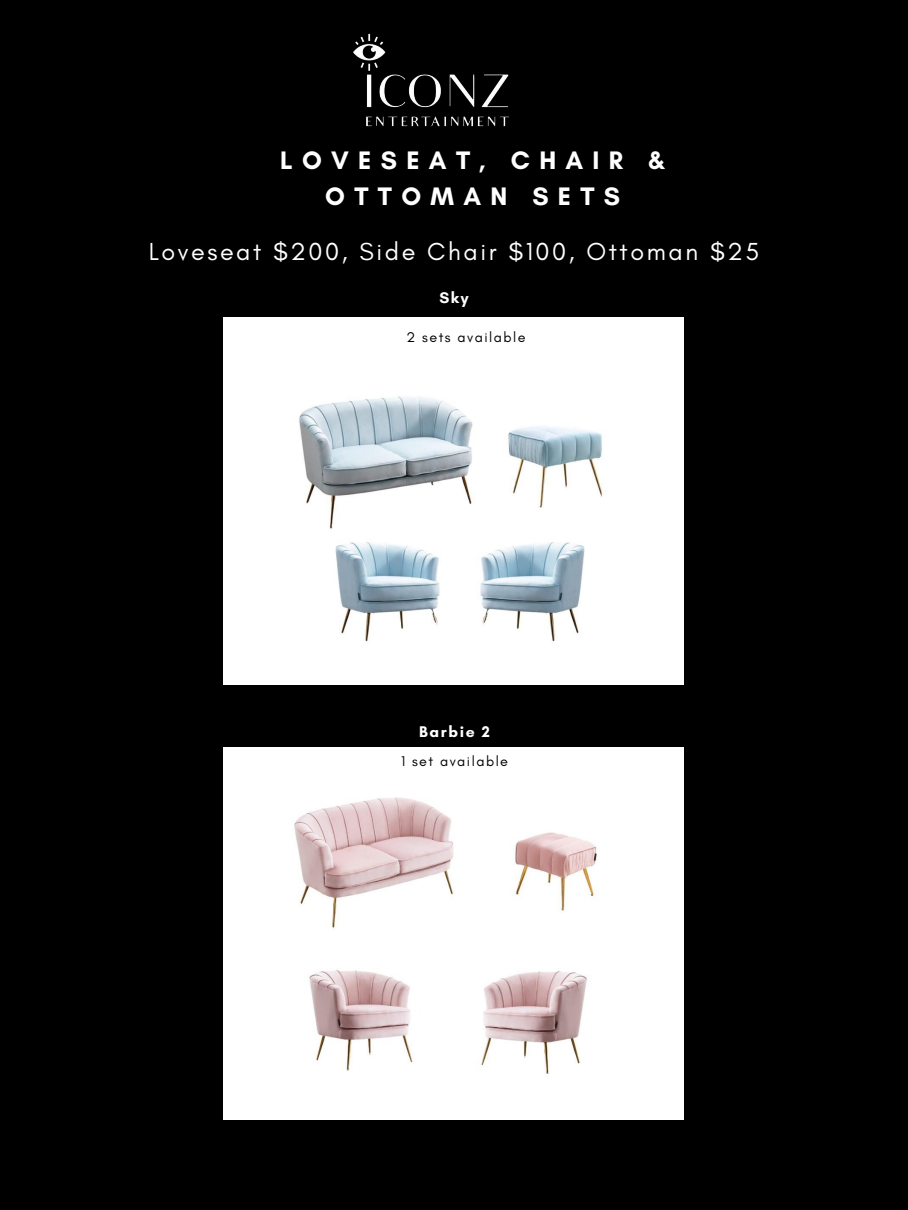
<style>
.page{position:relative;width:908px;height:1210px;background:#fff}
.page>*{position:absolute;margin:0;border:0;box-sizing:border-box;transform-origin:0 0}
.t1{font:700 25.76px/36px "Glacial Indifference";letter-spacing:.36em;color:#fff;text-align:center}
.t2{font:25.06px "Glacial Indifference";letter-spacing:.1em;color:#fff}
.t3{font:700 15.75px "Glacial Indifference";letter-spacing:.1em;color:#fff}
.t4{font:14.35px "Glacial Indifference";letter-spacing:.1em;color:#000}
</style>
<div class="page">
<div style="left:0;top:0;width:907px;height:1210px;background:#000"></div>
<img style="left:353px;top:33px;width:156px;height:94px">
<img style="left:224px;top:317px;width:459px;height:368px">
<img style="left:224px;top:748px;width:459px;height:371px">
<h3 class="t1" style="left:280px;top:142px;width:387px">LOVESEAT, CHAIR &amp;<br>OTTOMAN SETS</h3>
<h3 class="t2" style="left:149px;top:236px;width:611px">Loveseat $200, Side Chair $100, Ottoman $25</h3>
<p class="t3" style="left:439px;top:288px;width:31px">Sky</p>
<p class="t4" style="left:406px;top:328px;width:120px">2 sets available</p>
<p class="t3" style="left:419px;top:722px;width:72px">Barbie 2</p>
<p class="t4" style="left:401px;top:752px;width:108px">1 set available</p>
</div>
